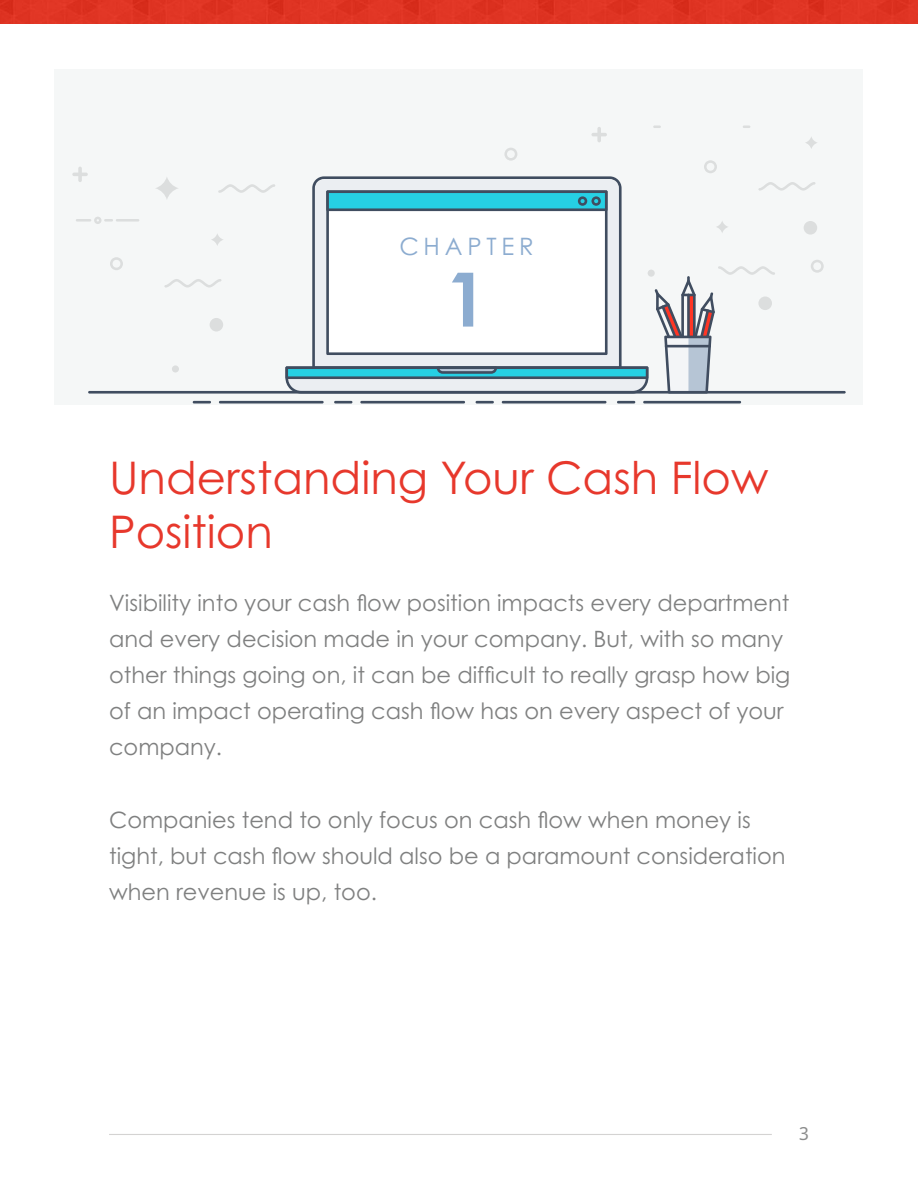
<style>
.page{position:relative;width:918px;height:1188px;background:#fff}
.page>*{position:absolute;margin:0;border:0;box-sizing:border-box;transform-origin:0 0}
.t1{font:700 75px "Century Gothic Std";color:#8cacd0}
.t2{font:45px/54px "Century Gothic Std";color:#e7382c}
.t3{font:24px "Century Gothic Std";letter-spacing:.2em;color:#8cacd0}
.Paragraph_Style_1{font:22.5px/36px "Century Gothic Std";color:#7f8080}
.t4{font:18px "Noto Sans";color:#8c8d8d}
</style>
<div class="page">
<hr style="left:109px;top:1134px;width:663px;height:1px;background:#d4d3d2">
<div style="left:0;top:0;width:918px;height:24px;background:#e03524"></div>
<div style="left:55px;top:70px;width:808px;height:335px;background:#f5f7f7"></div>
<hr style="left:88px;top:391px;width:758px;height:3px;background:#404d60">
<svg style="left:312px;top:176px;width:310px;height:190px;fill:#ebeef2"></svg>
<svg style="left:285px;top:366px;width:363px;height:28px"></svg>
<div style="left:326px;top:211px;width:282px;height:144px;background:#fff"></div>
<svg style="left:192px;top:401px;width:550px;height:2px"></svg>
<svg style="left:326px;top:190px;width:282px;height:21px;background:#2faabd"></svg>
<svg style="left:591px;top:127px;width:16px;height:15px"></svg>
<svg style="left:155px;top:176px;width:24px;height:24px"></svg>
<svg style="left:72px;top:167px;width:16px;height:15px"></svg>
<div style="left:804px;top:221px;width:13px;height:14px;background:#dcdede;border-radius:50%"></div>
<div style="left:172px;top:365px;width:7px;height:8px;background:#dcdede;border-radius:50%"></div>
<svg style="left:704px;top:160px;width:13px;height:13px"></svg>
<svg style="left:758px;top:182px;width:58px;height:9px"></svg>
<div style="left:648px;top:270px;width:7px;height:7px;background:#dcdede;border-radius:50%"></div>
<svg style="left:743px;top:125px;width:7px;height:3px"></svg>
<svg style="left:653px;top:125px;width:8px;height:3px"></svg>
<hr style="left:116px;top:219px;width:23px;height:3px;background:#000">
<hr style="left:76px;top:219px;width:15px;height:3px;background:#000">
<svg style="left:94px;top:217px;width:19px;height:7px"></svg>
<svg style="left:504px;top:148px;width:13px;height:13px"></svg>
<svg style="left:218px;top:184px;width:57px;height:9px"></svg>
<svg style="left:805px;top:136px;width:13px;height:13px"></svg>
<div style="left:210px;top:318px;width:13px;height:14px;background:#dcdede;border-radius:50%"></div>
<svg style="left:110px;top:257px;width:13px;height:13px"></svg>
<svg style="left:164px;top:279px;width:58px;height:9px"></svg>
<svg style="left:211px;top:233px;width:13px;height:13px"></svg>
<svg style="left:811px;top:260px;width:13px;height:13px"></svg>
<svg style="left:655px;top:266px;width:120px;height:128px"></svg>
<svg style="left:716px;top:220px;width:13px;height:14px"></svg>
<p class="t3" style="left:399px;top:231px;width:136px">CHAPTER</p>
<p class="t1" style="left:446px;top:253px;width:43px">1</p>
<p class="t2" style="left:109px;top:450px;width:661px">Understanding Your Cash Flow<br>Position</p>
<p class="Paragraph_Style_1" style="left:109px;top:584px;width:683px">Visibility into your cash flow position impacts every department and every decision made in your company. But, with so many other things going on, it can be difficult to really grasp how big of an impact operating cash flow has on every aspect of your company.</p>
<p class="Paragraph_Style_1" style="left:109px;top:802px;width:678px">Companies tend to only focus on cash flow when money is tight, but cash flow should also be a paramount consideration when revenue is up, too.</p>
<p class="t4" style="left:799px;top:1121px;width:11px">3</p>
</div>
